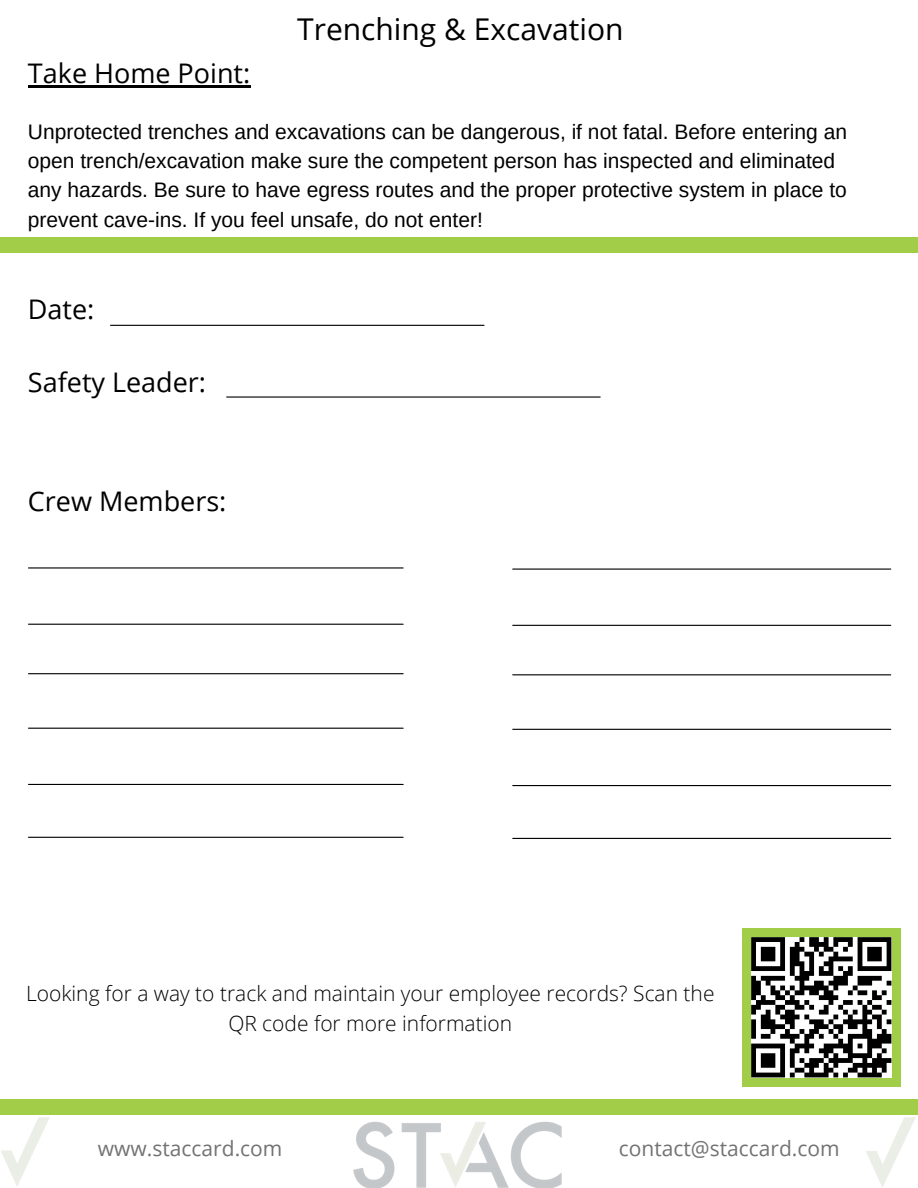
<style>
.page{position:relative;width:918px;height:1188px;background:#fff}
.page>*{position:absolute;margin:0;border:0;box-sizing:border-box;transform-origin:0 0}
.t1{font:30px "Open Sans";color:#000}
.t2{font:27px "Open Sans";color:#000}
.t3{font:21px/29.2px "Arimo";color:#000}
.t4{font:300 21px/29.2px "Open Sans";color:#000;text-align:center}
.t5{font:21px "Open Sans";color:#737373}
</style>
<div class="page">
<div style="left:743px;top:929px;width:158px;height:158px;background:#a2cd48"></div>
<svg style="left:751px;top:937px;width:140px;height:140px;background:#7a7a7a"></svg>
<hr style="left:28px;top:85px;width:222px;height:2px;background:#000">
<hr style="left:111px;top:325px;width:373px;height:1px;background:#000">
<hr style="left:227px;top:396px;width:373px;height:2px;background:#000">
<div style="left:0;top:238px;width:918px;height:14px;background:#a2cd48"></div>
<hr style="left:29px;top:567px;width:374px;height:2px;background:#000">
<hr style="left:29px;top:624px;width:374px;height:1px;background:#000">
<hr style="left:29px;top:673px;width:374px;height:1px;background:#000">
<hr style="left:29px;top:728px;width:374px;height:1px;background:#000">
<hr style="left:29px;top:784px;width:374px;height:1px;background:#000">
<hr style="left:29px;top:837px;width:374px;height:1px;background:#000">
<hr style="left:513px;top:569px;width:378px;height:1px;background:#000">
<hr style="left:513px;top:625px;width:378px;height:1px;background:#000">
<hr style="left:513px;top:674px;width:378px;height:1px;background:#000">
<hr style="left:513px;top:729px;width:378px;height:1px;background:#000">
<hr style="left:513px;top:785px;width:378px;height:1px;background:#000">
<hr style="left:513px;top:838px;width:378px;height:1px;background:#000">
<img style="left:1px;top:1117px;width:49px;height:69px">
<img style="left:866px;top:1117px;width:49px;height:70px">
<img style="left:353px;top:1121px;width:209px;height:67px">
<div style="left:0;top:1100px;width:918px;height:15px;background:#a2cd48"></div>
<p class="t2" style="left:28px;top:54px;width:224px">Take Home Point:</p>
<p class="t1" style="left:297px;top:8px;width:328px">Trenching &amp; Excavation</p>
<p class="t3" style="left:28px;top:117px;width:821px">Unprotected trenches and excavations can be dangerous, if not fatal. Before entering an open trench/excavation make sure the competent person has inspected and eliminated any hazards. Be sure to have egress routes and the proper protective system in place to prevent cave-ins. If you feel unsafe, do not enter!</p>
<p class="t2" style="left:28px;top:290px;width:68px">Date:</p>
<p class="t2" style="left:28px;top:363px;width:180px">Safety Leader:</p>
<p class="t2" style="left:28px;top:482px;width:200px">Crew Members:</p>
<p class="t4" style="left:26px;top:979px;width:690px">Looking for a way to track and maintain your employee records? Scan the<br>QR code for more information</p>
<p class="t5" style="left:98px;top:1133px;width:186px">www.staccard.com</p>
<p class="t5" style="left:619px;top:1133px;width:222px">contact@staccard.com</p>
</div>
